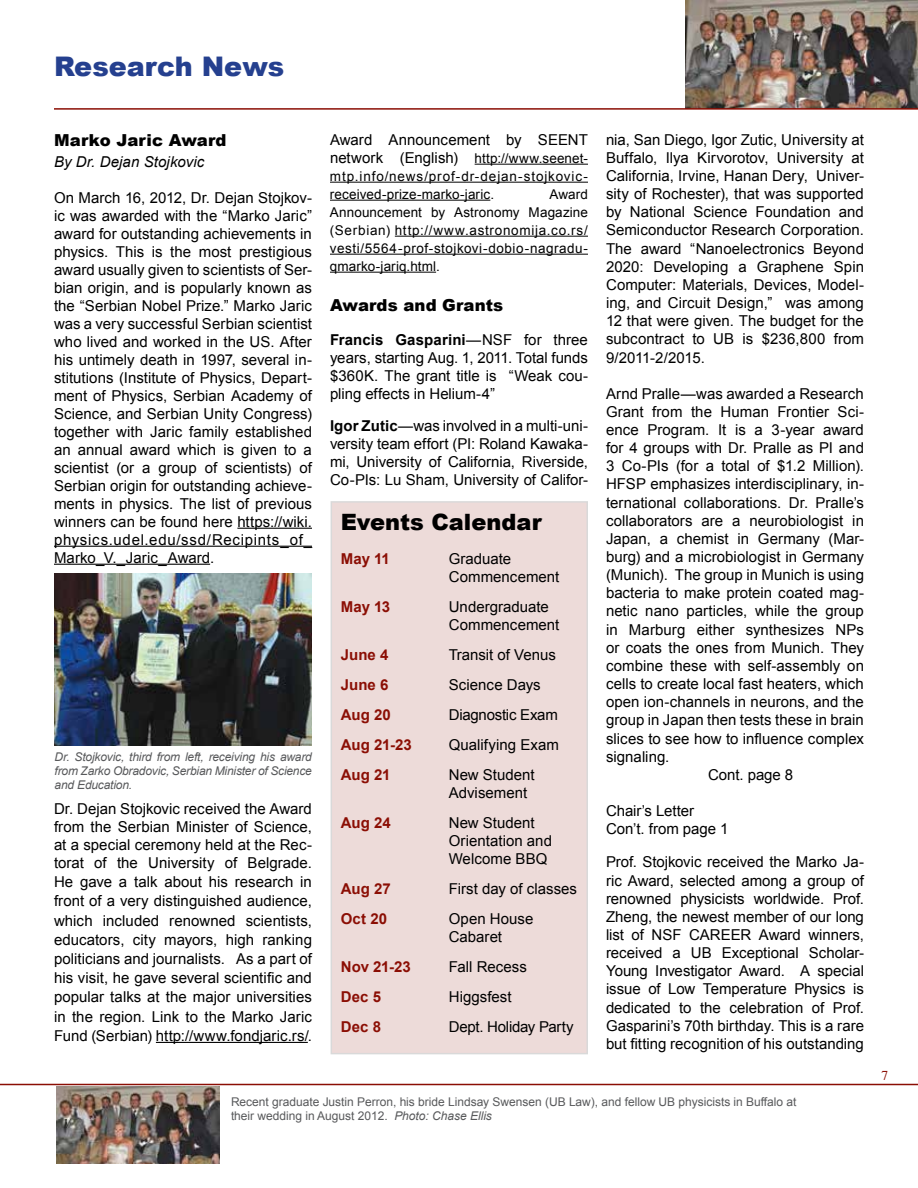
<style>
.page{position:relative;width:918px;height:1188px;background:#fff}
.page>*{position:absolute;margin:0;border:0;box-sizing:border-box;transform-origin:0 0}
.t1{font:900 27px "Arial";color:#25408f}
.t2{font:900 22.5px "Arial";color:#000}
.t3{font:900 16.5px "Arial";letter-spacing:.01em;color:#000}
.t4{font:15px/18.1px "Arial";color:#000;text-align:justify}
.t5{font:700 15px "Arial";letter-spacing:.005em;color:#8b0e04}
.t6{font:italic 15px "Arial";letter-spacing:.005em;color:#000}
.t7{font:13.5px/18px "Arial";letter-spacing:.04em;color:#000;text-align:justify}
.t8{font:13.5px "Times";color:#8b0e04}
.t9{font:12px/14.4px "Arial";color:#58595b}
.t10{font:italic 12px/14.4px "Arial";letter-spacing:-.015em;color:#58595b;text-align:justify}
.s1{font-size:15px}
.s2{font-weight:700}
.s3{font-style:italic}
</style>
<div class="page">
<hr style="left:237px;top:528px;width:75px;height:1px;background:#000">
<hr style="left:54px;top:546px;width:258px;height:1px;background:#000">
<hr style="left:54px;top:564px;width:156px;height:1px;background:#000">
<hr style="left:156px;top:1042px;width:152px;height:1px;background:#000">
<hr style="left:475px;top:164px;width:113px;height:1px;background:#000">
<hr style="left:330px;top:182px;width:258px;height:1px;background:#000">
<hr style="left:330px;top:200px;width:160px;height:1px;background:#000">
<hr style="left:395px;top:236px;width:193px;height:1px;background:#000">
<hr style="left:330px;top:254px;width:258px;height:1px;background:#000">
<hr style="left:330px;top:272px;width:106px;height:1px;background:#000">
<div style="left:331px;top:502px;width:256px;height:552px;background:#eddbd9"></div>
<img style="left:54px;top:574px;width:258px;height:171px">
<img style="left:686px;top:0;width:232px;height:108px">
<img style="left:57px;top:1086px;width:162px;height:77px">
<hr style="left:0;top:1084px;width:918px;height:1px;background:#8b0e04">
<hr style="left:54px;top:108px;width:864px;height:2px;background:#8b0e04">
<h1 class="t1" style="left:54px;top:47px;width:232px">Research News</h1>
<p class="t3" style="left:54px;top:128px;width:174px">Marko Jaric Award</p>
<p class="t6" style="left:54px;top:152px;width:152px">By Dr. Dejan Stojkovic</p>
<p class="t4" style="left:54px;top:189px;width:260px">On March 16, 2012, Dr. Dejan Stojkov&shy;ic was awarded with the “Marko Jaric” award for outstanding achievements in physics. This is the most prestigious award usually given to scientists of Ser&shy;bian origin, and is popularly known as the “Serbian Nobel Prize.” Marko Jaric was a very successful Serbian scientist who lived and worked in the US. After his untimely death in 1997, several in&shy;stitutions (Institute of Physics, Depart&shy;ment of Physics, Serbian Academy of Science, and Serbian Unity Congress) together with Jaric family established an annual award which is given to a scientist (or a group of scientists) of Serbian origin for outstanding achieve&shy;ments in physics. The list of previous winners can be found here https://wiki. physics.udel.edu/ssd/Recipints_of_ Marko_V._Jaric_Award.</p>
<p class="t10" style="left:55px;top:749px;width:259px">Dr. Stojkovic, third from left, receiving his award from Zarko Obradovic, Serbian Minister of Science and Education.</p>
<p class="t4" style="left:54px;top:799px;width:260px;line-height:18.9px">Dr. Dejan Stojkovic received the Award from the Serbian Minister of Science, at a special ceremony held at the Rec&shy;torat of the University of Belgrade.<br>He gave a talk about his research in front of a very distinguished audience, which included renowned scientists, educators, city mayors, high ranking politicians and journalists. As a part of his visit, he gave several scientific and popular talks at the major universities in the region. Link to the Marko Jaric Fund (Serbian) http://www.fondjaric.rs/.</p>
<p class="t4" style="left:330px;top:131px;width:260px">Award Announcement by SEENT</p>
<p class="t7" style="left:330px;top:149px;width:260px"><span class="s1">network (English)</span> http://www.seenet&shy;mtp.info/news/prof-dr-dejan-stojkovic&shy;received-prize-marko-jaric.</p>
<p class="t7" style="left:330px;top:185px;width:259px;text-indent:220px">Award Announcement by Astronomy Magazine (Serbian) http://www.astronomija.co.rs/ vesti/5564-prof-stojkovi-dobio-nagradu&shy;qmarko-jariq.html.</p>
<p class="t3" style="left:330px;top:294px;width:175px">Awards and Grants</p>
<p class="t4" style="left:330px;top:330px;width:260px"><span class="s2">Francis Gasparini</span>—NSF for three years, starting Aug. 1, 2011. Total funds $360K. The grant title is “Weak cou&shy;pling effects in Helium-4”</p>
<p class="t4" style="left:330px;top:416px;width:260px"><span class="s2">Igor Zutic</span>—was involved in a multi-uni&shy;versity team effort (PI: Roland Kawaka&shy;mi, University of California, Riverside, Co-PIs: Lu Sham, University of Califor-</p>
<h2 class="t2" style="left:341px;top:505px;width:202px">Events Calendar</h2>
<p class="t5" style="left:341px;top:549px;width:51px">May 11</p>
<p class="t4" style="left:449px;top:550px;width:112px">Graduate<br>Commencement</p>
<p class="t5" style="left:341px;top:597px;width:51px">May 13</p>
<p class="t4" style="left:449px;top:598px;width:112px">Undergraduate<br>Commencement</p>
<p class="t5" style="left:341px;top:645px;width:49px">June 4</p>
<p class="t4" style="left:449px;top:646px;width:109px">Transit of Venus</p>
<p class="t5" style="left:341px;top:675px;width:49px">June 6</p>
<p class="t4" style="left:449px;top:676px;width:93px">Science Days</p>
<p class="t5" style="left:341px;top:705px;width:52px">Aug 20</p>
<p class="t4" style="left:449px;top:706px;width:111px">Diagnostic Exam</p>
<p class="t5" style="left:341px;top:735px;width:73px">Aug 21-23</p>
<p class="t4" style="left:449px;top:736px;width:112px">Qualifying Exam</p>
<p class="t5" style="left:341px;top:765px;width:51px">Aug 21</p>
<p class="t4" style="left:449px;top:766px;width:87px">New Student<br>Advisement</p>
<p class="t5" style="left:341px;top:813px;width:52px">Aug 24</p>
<p class="t4" style="left:449px;top:814px;width:105px;text-align:left">New Student<br>Orientation and<br>Welcome BBQ</p>
<p class="t5" style="left:341px;top:879px;width:51px">Aug 27</p>
<p class="t4" style="left:449px;top:880px;width:130px">First day of classes</p>
<p class="t5" style="left:341px;top:909px;width:48px">Oct 20</p>
<p class="t4" style="left:449px;top:910px;width:86px">Open House<br>Cabaret</p>
<p class="t5" style="left:341px;top:957px;width:72px">Nov 21-23</p>
<p class="t4" style="left:449px;top:958px;width:80px">Fall Recess</p>
<p class="t5" style="left:341px;top:987px;width:42px">Dec 5</p>
<p class="t4" style="left:449px;top:988px;width:64px">Higgsfest</p>
<p class="t5" style="left:341px;top:1017px;width:42px">Dec 8</p>
<p class="t4" style="left:449px;top:1018px;width:126px">Dept. Holiday Party</p>
<p class="t4" style="left:606px;top:131px;width:260px">nia, San Diego, Igor Zutic, University at Buffalo, Ilya Kirvorotov, University at California, Irvine, Hanan Dery, Univer&shy;sity of Rochester), that was supported by National Science Foundation and Semiconductor Research Corporation.<br>The award “Nanoelectronics Beyond 2020: Developing a Graphene Spin Computer: Materials, Devices, Model&shy;ing, and Circuit Design,” was among 12 that were given. The budget for the subcontract to UB is $236,800 from 9/2011-2/2015.</p>
<p class="t4" style="left:606px;top:385px;width:259px">Arnd Pralle—was awarded a Research</p>
<p class="t4" style="left:606px;top:403px;width:259px">Grant from the Human Frontier Sci-</p>
<p class="t4" style="left:606px;top:421px;width:259px">ence Program. It is a 3-year award</p>
<p class="t4" style="left:606px;top:439px;width:260px">for 4 groups with Dr. Pralle as PI and</p>
<p class="t4" style="left:606px;top:457px;width:260px">3 Co-PIs (for a total of $1.2 Million).</p>
<p class="t4" style="left:606px;top:475px;width:259px">HFSP emphasizes interdisciplinary, in-</p>
<p class="t4" style="left:606px;top:493px;width:259px">ternational collaborations. Dr. Pralle’s</p>
<p class="t4" style="left:606px;top:512px;width:260px">collaborators are a neurobiologist in</p>
<p class="t4" style="left:606px;top:530px;width:259px">Japan, a chemist in Germany (Mar-</p>
<p class="t4" style="left:606px;top:548px;width:260px">burg) and a microbiologist in Germany</p>
<p class="t4" style="left:606px;top:566px;width:260px">(Munich). The group in Munich is using</p>
<p class="t4" style="left:606px;top:584px;width:259px">bacteria to make protein coated mag-</p>
<p class="t4" style="left:606px;top:602px;width:259px">netic nano particles, while the group</p>
<p class="t4" style="left:606px;top:620px;width:259px">in Marburg either synthesizes NPs</p>
<p class="t4" style="left:606px;top:639px;width:260px">or coats the ones from Munich. They</p>
<p class="t4" style="left:606px;top:657px;width:260px">combine these with self-assembly on</p>
<p class="t4" style="left:606px;top:675px;width:260px">cells to create local fast heaters, which</p>
<p class="t4" style="left:606px;top:693px;width:259px">open ion-channels in neurons, and the</p>
<p class="t4" style="left:606px;top:711px;width:259px">group in Japan then tests these in brain</p>
<p class="t4" style="left:606px;top:729px;width:259px">slices to see how to influence complex</p>
<p class="t4" style="left:606px;top:748px;width:65px">signaling.</p>
<p class="t4" style="left:708px;top:766px;width:87px">Cont. page 8</p>
<p class="t4" style="left:606px;top:802px;width:124px">Chair’s Letter<br>Con’t. from page 1</p>
<p class="t4" style="left:606px;top:853px;width:260px">Prof. Stojkovic received the Marko Ja&shy;ric Award, selected among a group of renowned physicists worldwide. Prof.<br>Zheng, the newest member of our long list of NSF CAREER Award winners, received a UB Exceptional Scholar-Young Investigator Award. A special issue of Low Temperature Physics is dedicated to the celebration of Prof.<br>Gasparini’s 70th birthday. This is a rare but fitting recognition of his outstanding</p>
<p class="t9" style="left:231px;top:1094px;width:567px">Recent graduate Justin Perron, his bride Lindsay Swensen (UB Law), and fellow UB physicists in Buffalo at their wedding in August 2012. <span class="s3">Photo: Chase Ellis</span></p>
<p class="t8" style="left:881px;top:1063px;width:8px">7</p>
</div>
